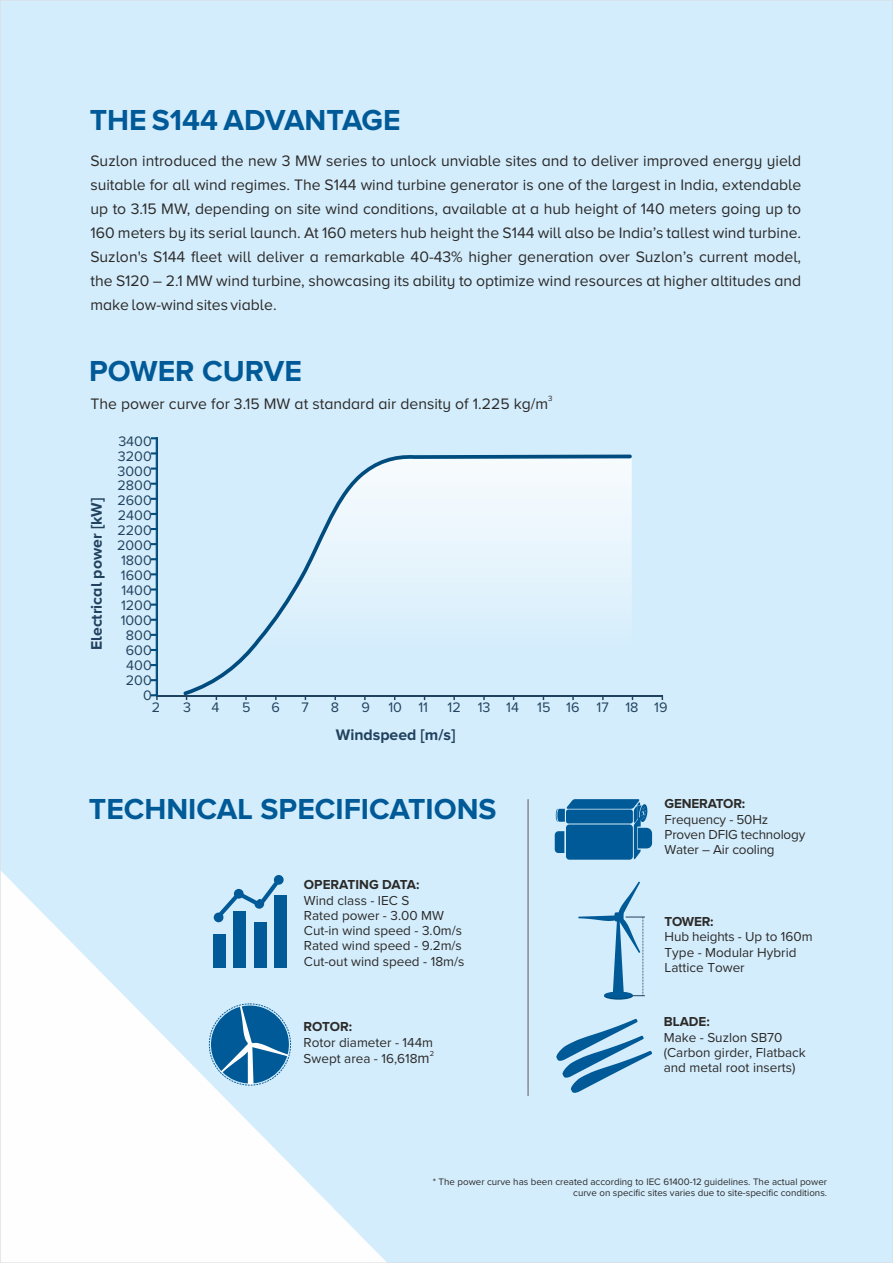
<style>
.page{position:relative;width:893px;height:1263px;background:#d4edfc}
.page>*{position:absolute;margin:0;border:0;box-sizing:border-box;transform-origin:0 0}
.t1{font:700 30px "Proxima Nova";color:#005a97}
.t2{font:700 15.9px "Proxima Nova A";color:#21425f}
.t3{font:15.75px/24px "Proxima Nova A";color:#2b2a29;text-align:justify}
.t4{font:14.25px/15px "Proxima Nova A";color:#21425f;text-align:right}
.t5{font:13.5px/15.3px "Proxima Nova";color:#2b2a29}
.t6{font:700 13.5px "Proxima Nova";letter-spacing:-.015em;color:#2b2a29}
.t7{font:9.75px/10.9px "Proxima Nova";color:#2b2a29;text-align:right}
.t8{font:7.8px "Proxima Nova A";color:#2b2a29}
.t9{font:7.5px "Proxima Nova";color:#2b2a29}
.s1{font-size:15px}
</style>
<div class="page">
<svg style="left:2px;top:870px;width:643px;height:391px"></svg>
<div style="left:213px;top:934px;width:13px;height:34px;background:#005a97"></div>
<div style="left:233px;top:911px;width:13px;height:57px;background:#005a97"></div>
<div style="left:254px;top:922px;width:13px;height:46px;background:#005a97"></div>
<div style="left:274px;top:895px;width:13px;height:73px;background:#005a97"></div>
<svg style="left:214px;top:875px;width:70px;height:47px"></svg>
<hr style="left:528px;top:799px;width:1px;height:297px;background:#5b5b5b">
<svg style="left:556px;top:1019px;width:96px;height:74px"></svg>
<svg style="left:604px;top:992px;width:29px;height:8px"></svg>
<div style="left:604px;top:991px;width:29px;height:7px;background:#005a97;border-radius:50%"></div>
<svg style="left:578px;top:882px;width:67px;height:114px"></svg>
<svg style="left:555px;top:799px;width:97px;height:61px;background:#2674a9"></svg>
<svg style="left:209px;top:1003px;width:82px;height:82px"></svg>
<hr style="left:157px;top:695px;width:506px;height:1px;background:#21425f">
<svg style="left:151px;top:437px;width:7px;height:263px"></svg>
<svg style="left:181px;top:454px;width:453px;height:244px"></svg>
<h1 class="t1" style="left:90px;top:106px;width:312px">THE S144 ADVANTAGE</h1>
<p class="t3" style="left:90px;top:149px;width:712px">Suzlon introduced the new 3 MW series to unlock unviable sites and to deliver improved energy yield suitable for all wind regimes. The S144 wind turbine generator is one of the largest in India, extendable up to 3.15 MW, depending on site wind conditions, available at a hub height of 140 meters going up to 160 meters by its serial launch. At 160 meters hub height the S144 will also be India’s tallest wind turbine.<br>Suzlon's S144 fleet will deliver a remarkable 40-43% higher generation over Suzlon’s current model, the S120 – 2.1 MW wind turbine, showcasing its ability to optimize wind resources at higher altitudes and make low-wind sites viable.</p>
<h1 class="t1" style="left:89px;top:357px;width:214px">POWER CURVE</h1>
<p class="t8" style="left:548px;top:395px;width:6px">3</p>
<p class="t3" style="left:91px;top:392px;width:459px">The power curve for 3.15 MW at standard air density of 1.225 kg/m</p>
<p class="t2" style="left:89px;top:650px;width:154px;rotate:-90deg">Electrical power [kW]</p>
<p class="t4" style="left:117px;top:434px;width:36px">3400<br>3200<br>3000<br>2800<br>2600<br>2400<br>2200<br>2000<br>1800<br>1600<br>1400<br>1200<br>1000<br>800<br>600<br>400<br>200<br>0</p>
<p class="t4" style="left:152px;top:700px;width:10px">2</p>
<p class="t4" style="left:183px;top:700px;width:9px">3</p>
<p class="t4" style="left:211px;top:700px;width:9px">4</p>
<p class="t4" style="left:242px;top:700px;width:10px">5</p>
<p class="t4" style="left:271px;top:700px;width:10px">6</p>
<p class="t4" style="left:301px;top:700px;width:9px">7</p>
<p class="t4" style="left:331px;top:700px;width:10px">8</p>
<p class="t4" style="left:361px;top:700px;width:10px">9</p>
<p class="t4" style="left:388px;top:700px;width:41px">10 11</p>
<p class="t4" style="left:447px;top:700px;width:73px">12 13 14</p>
<p class="t4" style="left:537px;top:700px;width:132px">15 16 17 18 19</p>
<p class="t2" style="left:336px;top:727px;width:121px">Windspeed [m/s]</p>
<h1 class="t1" style="left:89px;top:796px;width:409px">TECHNICAL SPECIFICATIONS</h1>
<p class="t6" style="left:304px;top:879px;width:117px">OPERATING DATA:</p>
<p class="t5" style="left:304px;top:893px;width:162px">Wind class - IEC S<br>Rated power - 3.00 MW<br>Cut-in wind speed - 3.0m/s<br>Rated wind speed - 9.2m/s<br>Cut-out wind speed - 18m/s</p>
<p class="t6" style="left:304px;top:1021px;width:50px">ROTOR:</p>
<p class="t5" style="left:304px;top:1035px;width:131px">Rotor diameter - 144m</p>
<p class="t9" style="left:430px;top:1050px;width:6px">2</p>
<p class="t5" style="left:304px;top:1051px;width:128px">Swept area - 16,618<span class="s1">m</span></p>
<p class="t6" style="left:665px;top:798px;width:82px">GENERATOR:</p>
<p class="t5" style="left:665px;top:812px;width:142px">Frequency - 50Hz<br>Proven DFIG technology<br>Water – Air cooling</p>
<p class="t6" style="left:665px;top:915px;width:50px">TOWER:</p>
<p class="t5" style="left:665px;top:930px;width:149px">Hub heights - Up to 160m<br>Type - Modular Hybrid<br>Lattice Tower</p>
<p class="t6" style="left:664px;top:1016px;width:48px">BLADE:</p>
<p class="t5" style="left:664px;top:1030px;width:144px">Make - Suzlon SB70 (Carbon girder, Flatback and metal root inserts)</p>
<p class="t7" style="left:433px;top:1176px;width:396px">* The power curve has been created according to IEC 61400-12 guidelines. The actual power curve on specific sites varies due to site-specific conditions.</p>
</div>
